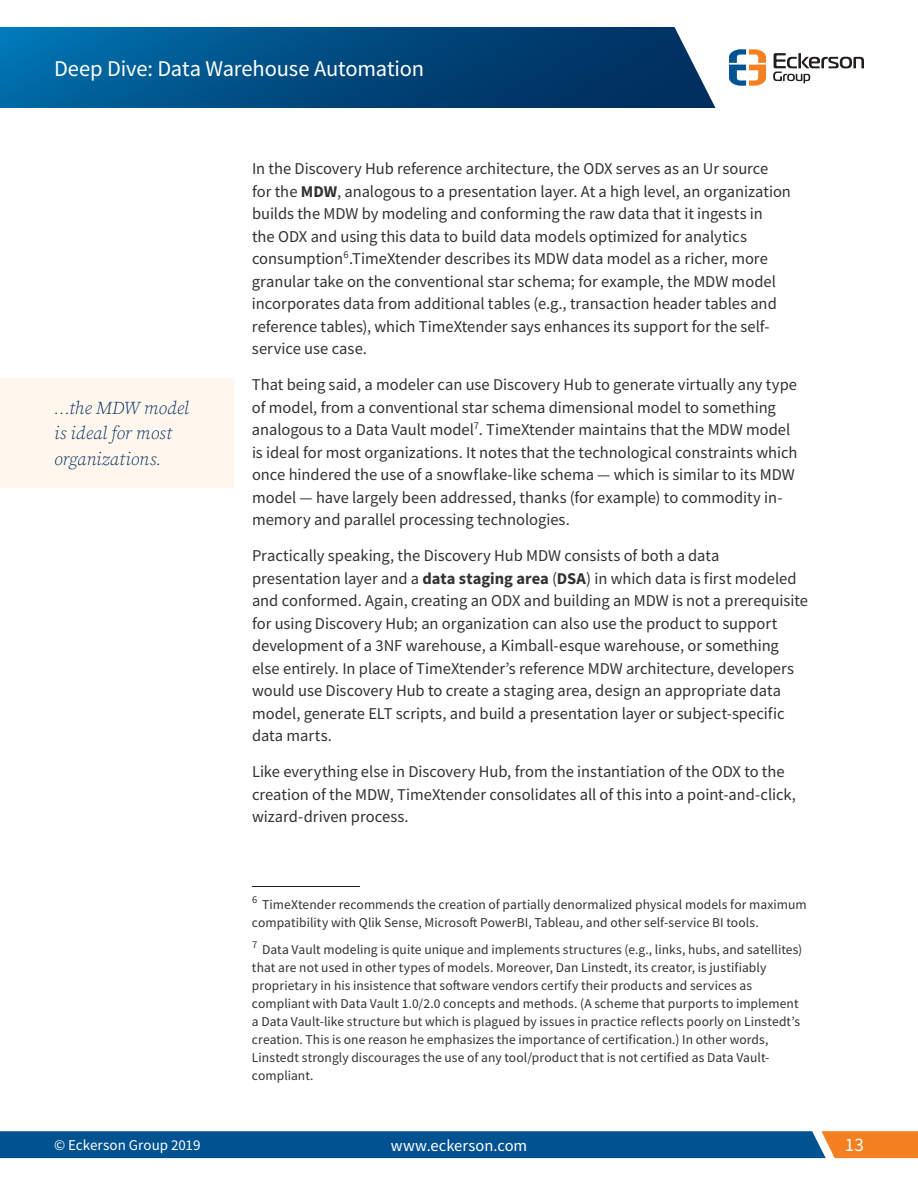
<style>
.page{position:relative;width:918px;height:1188px;background:#fff}
.page>*{position:absolute;margin:0;border:0;box-sizing:border-box;transform-origin:0 0}
.t1{font:22.5px "Source Sans Pro";letter-spacing:-.005em;color:#fff}
.t2{font:19.2px "Source Sans Pro";color:#fff}
.t3{font:italic 300 18px/25.5px "Source Serif Pro";color:#002e5e}
.t4{font:16.5px/22.5px "Source Sans Pro";color:#333132}
.t5{font:16.5px "Source Sans Pro";letter-spacing:.005em;color:#fff}
.t6{font:15px "Source Sans Pro";letter-spacing:.005em;color:#fff}
.t7{font:13.5px/18px "Source Sans Pro";letter-spacing:.005em;color:#333132}
.s1{font-weight:700}
</style>
<div class="page">
<svg style="left:0;top:27px;width:716px;height:81px;background:#075084"></svg>
<svg style="left:0;top:1131px;width:918px;height:27px;background:#1b5988"></svg>
<svg style="left:729px;top:49px;width:37px;height:37px"></svg>
<svg style="left:773px;top:53px;width:91px;height:30px"></svg>
<hr style="left:252px;top:886px;width:108px;height:1px;background:#231f20">
<div style="left:0;top:378px;width:234px;height:110px;background:#fff7ee"></div>
<h1 class="t1" style="left:54px;top:54px;width:372px">Deep Dive: Data Warehouse Automation</h1>
<p class="t3" style="left:54px;top:396px;width:136px">…the MDW model is ideal for most organizations.</p>
<p class="t4" style="left:252px;top:158px;width:541px">In the Discovery Hub reference architecture, the ODX serves as an Ur source for the <span class="s1">MDW</span>, analogous to a presentation layer. At a high level, an organization builds the MDW by modeling and conforming the raw data that it ingests in<br>the ODX and using this data to build data models optimized for analytics consumption<sup>6</sup>.TimeXtender describes its MDW data model as a richer, more granular take on the conventional star schema; for example, the MDW model incorporates data from additional tables (e.g., transaction header tables and reference tables), which TimeXtender says enhances its support for the self&shy;service use case.</p>
<p class="t4" style="left:252px;top:374px;width:547px">That being said, a modeler can use Discovery Hub to generate virtually any type of model, from a conventional star schema dimensional model to something analogous to a Data Vault model<sup>7</sup>. TimeXtender maintains that the MDW model is ideal for most organizations. It notes that the technological constraints which once hindered the use of a snowflake-like schema — which is similar to its MDW model — have largely been addressed, thanks (for example) to commodity in&shy;memory and parallel processing technologies.</p>
<p class="t4" style="left:252px;top:545px;width:557px">Practically speaking, the Discovery Hub MDW consists of both a data presentation layer and a <span class="s1">data staging area</span> (<span class="s1">DSA</span>) in which data is first modeled and conformed. Again, creating an ODX and building an MDW is not a prerequisite for using Discovery Hub; an organization can also use the product to support development of a 3NF warehouse, a Kimball-esque warehouse, or something else entirely. In place of TimeXtender’s reference MDW architecture, developers would use Discovery Hub to create a staging area, design an appropriate data model, generate ELT scripts, and build a presentation layer or subject-specific data marts.</p>
<p class="t4" style="left:252px;top:761px;width:546px">Like everything else in Discovery Hub, from the instantiation of the ODX to the creation of the MDW, TimeXtender consolidates all of this into a point-and-click, wizard-driven process.</p>
<p class="t7" style="left:252px;top:895px;width:556px"><sup>6</sup> TimeXtender recommends the creation of partially denormalized physical models for maximum compatibility with Qlik Sense, Microsoft PowerBI, Tableau, and other self-service BI tools.</p>
<p class="t7" style="left:252px;top:940px;width:552px"><sup>7</sup> Data Vault modeling is quite unique and implements structures (e.g., links, hubs, and satellites) that are not used in other types of models. Moreover, Dan Linstedt, its creator, is justifiably proprietary in his insistence that software vendors certify their products and services as compliant with Data Vault 1.0/2.0 concepts and methods. (A scheme that purports to implement a Data Vault-like structure but which is plagued by issues in practice reflects poorly on Linstedt’s creation. This is one reason he emphasizes the importance of certification.) In other words, Linstedt strongly discourages the use of any tool/product that is not certified as Data Vault&shy;compliant.</p>
<p class="t6" style="left:54px;top:1135px;width:148px">© Eckerson Group 2019</p>
<p class="t5" style="left:391px;top:1135px;width:138px">www.eckerson.com</p>
<p class="t2" style="left:845px;top:1132px;width:21px">13</p>
</div>
